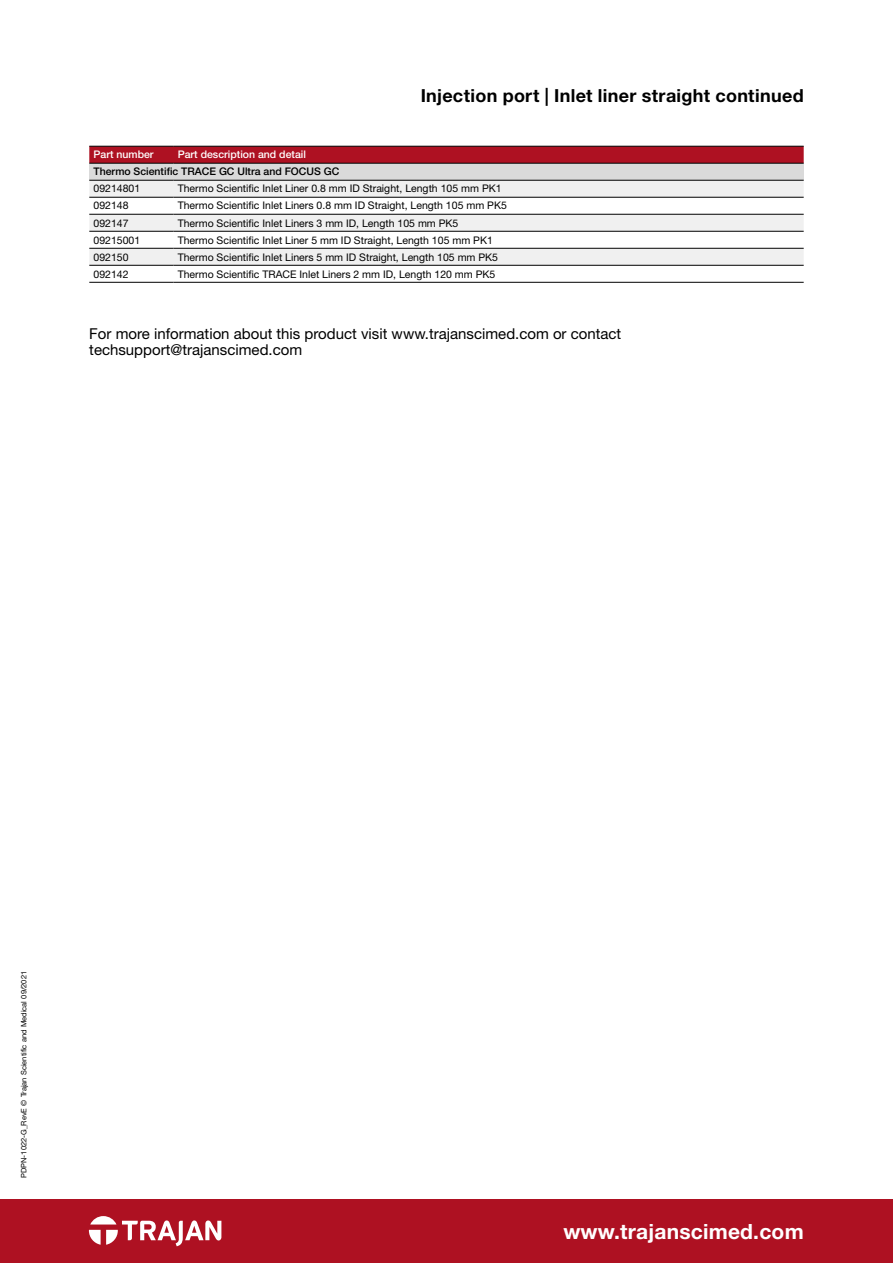
<style>
.page{position:relative;width:893px;height:1263px;background:#fff}
.page>*{position:absolute;margin:0;border:0;box-sizing:border-box;transform-origin:0 0}
.www_trajanscimed_com{font:700 21px "Helvetica Neue LT Std";letter-spacing:.01em;color:#fff}
.Text_Bold{font:700 18px "Helvetica Neue LT Std";letter-spacing:.015em;color:#000}
.For_More_Info_Text{font:15px/16.5px "Helvetica Neue LT Std";color:#000}
.Table_Text{font:10.5px "Helvetica Neue LT Std";color:#000}
.Table_Subheading{font:500 10.5px "Helvetica Neue LT Std";color:#000}
.Table_Heading{font:500 10.5px "Helvetica Neue LT Std";color:#fff}
.Trajan_Copyright_-_B{font:7.5px "Helvetica Neue LT Std";color:#000}
</style>
<div class="page">
<div style="left:89px;top:147px;width:715px;height:16px;background:#ae1122"></div>
<div style="left:89px;top:163px;width:715px;height:17px;background:#dadada"></div>
<div style="left:89px;top:181px;width:715px;height:16px;background:#f0f0f0"></div>
<svg style="left:89px;top:213px;width:715px;height:69px;fill:#f0f0f0"></svg>
<hr style="left:89px;top:282px;width:84px;height:1px;background:#000">
<hr style="left:173px;top:282px;width:631px;height:1px;background:#000">
<hr style="left:89px;top:197px;width:84px;height:1px;background:#000">
<hr style="left:173px;top:197px;width:631px;height:1px;background:#000">
<hr style="left:89px;top:214px;width:84px;height:1px;background:#000">
<hr style="left:173px;top:214px;width:631px;height:1px;background:#000">
<hr style="left:89px;top:231px;width:84px;height:1px;background:#000">
<hr style="left:173px;top:231px;width:631px;height:1px;background:#000">
<hr style="left:89px;top:248px;width:84px;height:1px;background:#000">
<hr style="left:173px;top:248px;width:631px;height:1px;background:#000">
<hr style="left:89px;top:265px;width:84px;height:1px;background:#000">
<hr style="left:173px;top:265px;width:631px;height:1px;background:#000">
<hr style="left:89px;top:180px;width:84px;height:1px;background:#000">
<hr style="left:173px;top:180px;width:631px;height:1px;background:#000">
<hr style="left:89px;top:146px;width:84px;height:1px;background:#000">
<hr style="left:173px;top:146px;width:631px;height:1px;background:#000">
<hr style="left:89px;top:163px;width:84px;height:1px;background:#000">
<hr style="left:173px;top:163px;width:631px;height:1px;background:#000">
<div style="left:0;top:1199px;width:893px;height:64px;background:#ae1122"></div>
<svg style="left:89px;top:1216px;width:132px;height:30px"></svg>
<p class="Text_Bold" style="left:421px;top:85px;width:384px">Injection port | Inlet liner straight continued</p>
<p class="Table_Heading" style="left:94px;top:148px;width:62px">Part number</p>
<p class="Table_Heading" style="left:178px;top:148px;width:130px">Part description and detail</p>
<p class="Table_Subheading" style="left:94px;top:165px;width:247px">Thermo Scientific TRACE GC Ultra and FOCUS GC</p>
<p class="Table_Text" style="left:94px;top:182px;width:48px">09214801</p>
<p class="Table_Text" style="left:178px;top:182px;width:325px">Thermo Scientific Inlet Liner 0.8 mm ID Straight, Length 105 mm PK1</p>
<p class="Table_Text" style="left:94px;top:199px;width:37px">092148</p>
<p class="Table_Text" style="left:178px;top:199px;width:331px">Thermo Scientific Inlet Liners 0.8 mm ID Straight, Length 105 mm PK5</p>
<p class="Table_Text" style="left:94px;top:216px;width:37px">092147</p>
<p class="Table_Text" style="left:178px;top:216px;width:282px">Thermo Scientific Inlet Liners 3 mm ID, Length 105 mm PK5</p>
<p class="Table_Text" style="left:94px;top:233px;width:48px">09215001</p>
<p class="Table_Text" style="left:178px;top:233px;width:317px">Thermo Scientific Inlet Liner 5 mm ID Straight, Length 105 mm PK1</p>
<p class="Table_Text" style="left:94px;top:250px;width:37px">092150</p>
<p class="Table_Text" style="left:178px;top:250px;width:322px">Thermo Scientific Inlet Liners 5 mm ID Straight, Length 105 mm PK5</p>
<p class="Table_Text" style="left:94px;top:268px;width:37px">092142</p>
<p class="Table_Text" style="left:178px;top:268px;width:319px">Thermo Scientific TRACE Inlet Liners 2 mm ID, Length 120 mm PK5</p>
<p class="For_More_Info_Text" style="left:89px;top:325px;width:534px">For more information about this product visit www.trajanscimed.com or contact techsupport@trajanscimed.com</p>
<p class="Trajan_Copyright_-_B" style="left:19px;top:1178px;width:208px;rotate:-90deg">PDPN-1022-G_RevE © Trajan Scientific and Medical 09/2021</p>
<p class="www_trajanscimed_com" style="left:563px;top:1218px;width:242px">www.trajanscimed.com</p>
</div>
